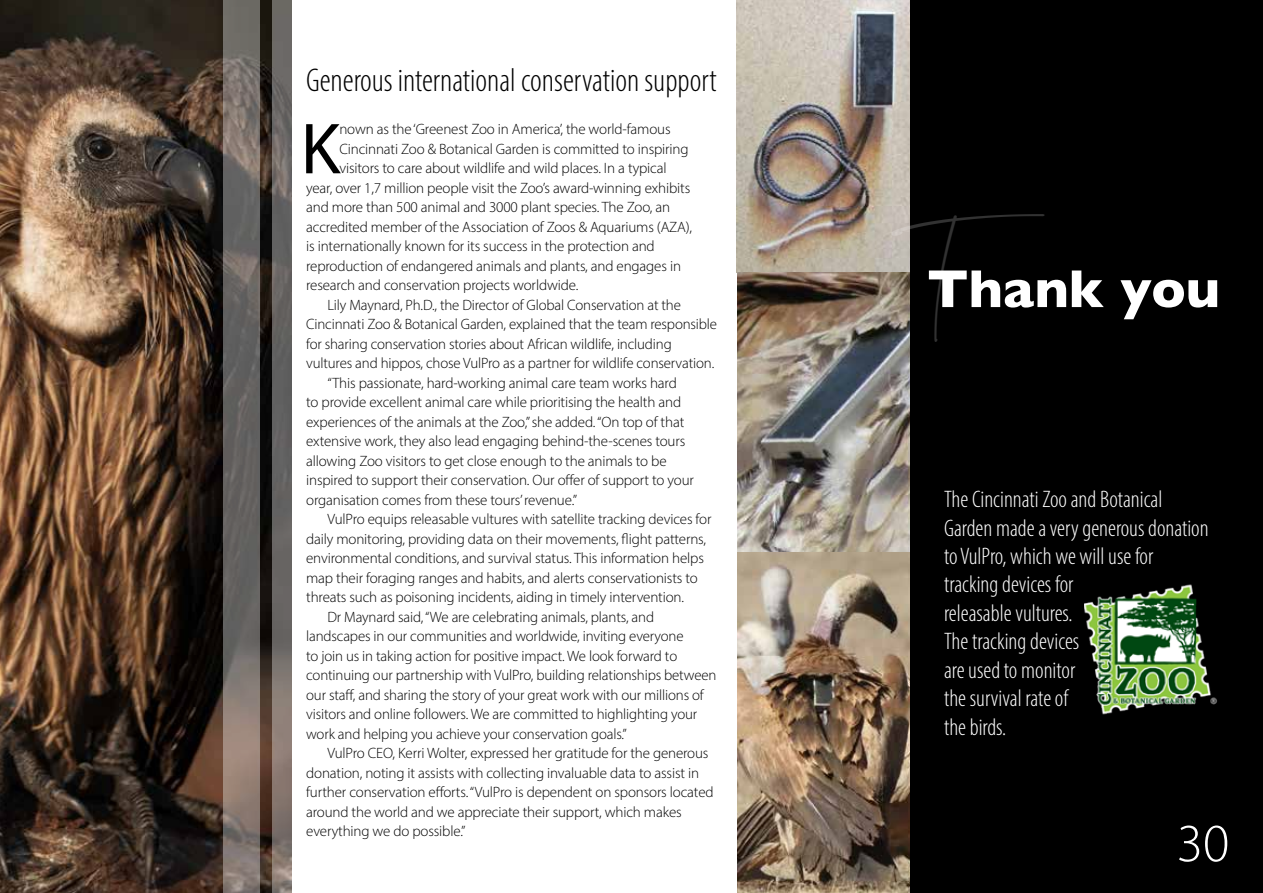
<style>
.page{position:relative;width:1263px;height:893px;background:#fff}
.page>*{position:absolute;margin:0;border:0;box-sizing:border-box;transform-origin:0 0}
.t1{font:72.9px "Myriad Pro";color:#000}
.t2{font:700 54px "Gill Sans";color:#fff}
.t3{font:300 54px "Myriad Pro";color:#fff}
.t4{font:300 condensed 33px "Myriad Pro";color:#000}
.t5{font:300 condensed 24px/28.5px "Myriad Pro";color:#fff}
.t6{font:300 15px "Myriad Pro";letter-spacing:-.01em;color:#000}
.s1{font-family:"Dalmatins";font-weight:400;font-size:40.95px}
</style>
<div class="page">
<img style="left:736px;top:0;width:174px;height:272px">
<img style="left:737px;top:272px;width:173px;height:281px">
<img style="left:737px;top:553px;width:173px;height:340px">
<div style="left:910px;top:0;width:353px;height:893px;background:#000"></div>
<img style="left:1084px;top:584px;width:133px;height:131px">
<img style="left:0;top:0;width:272px;height:893px">
<svg style="left:272px;top:0;width:20px;height:893px;background:#6f6a67"></svg>
<svg style="left:223px;top:0;width:36px;height:893px;background:#736c68"></svg>
<h3 class="t4" style="left:306px;top:61px;width:412px">Generous international conservation support</h3>
<h1 class="t1" style="left:301px;top:104px;width:41px">K</h1>
<p class="t6" style="left:339px;top:120px;width:333px">nown as the ‘Greenest Zoo in America’, the world-famous</p>
<p class="t6" style="left:339px;top:140px;width:351px">Cincinnati Zoo &amp; Botanical Garden is committed to inspiring</p>
<p class="t6" style="left:339px;top:159px;width:329px">visitors to care about wildlife and wild places. In a typical</p>
<p class="t6" style="left:306px;top:179px;width:386px">year, over 1,7 million people visit the Zoo’s award-winning exhibits</p>
<p class="t6" style="left:306px;top:198px;width:365px">and more than 500 animal and 3000 plant species. The Zoo, an</p>
<p class="t6" style="left:306px;top:218px;width:387px">accredited member of the Association of Zoos &amp; Aquariums (AZA),</p>
<p class="t6" style="left:306px;top:237px;width:350px">is internationally known for its success in the protection and</p>
<p class="t6" style="left:306px;top:257px;width:376px">reproduction of endangered animals and plants, and engages in</p>
<p class="t6" style="left:306px;top:276px;width:274px">research and conservation projects worldwide.</p>
<p class="t6" style="left:327px;top:296px;width:355px">Lily Maynard, Ph.D., the Director of Global Conservation at the</p>
<p class="t6" style="left:306px;top:315px;width:412px">Cincinnati Zoo &amp; Botanical Garden, explained that the team responsible</p>
<p class="t6" style="left:306px;top:335px;width:367px">for sharing conservation stories about African wildlife, including</p>
<p class="t6" style="left:306px;top:354px;width:410px">vultures and hippos, chose VulPro as a partner for wildlife conservation.</p>
<p class="t6" style="left:327px;top:374px;width:351px">“This passionate, hard-working animal care team works hard</p>
<p class="t6" style="left:306px;top:393px;width:376px">to provide excellent animal care while prioritising the health and</p>
<p class="t6" style="left:306px;top:413px;width:380px">experiences of the animals at the Zoo,” she added. “On top of that</p>
<p class="t6" style="left:306px;top:432px;width:381px">extensive work, they also lead engaging behind-the-scenes tours</p>
<p class="t6" style="left:306px;top:452px;width:362px">allowing Zoo visitors to get close enough to the animals to be</p>
<p class="t6" style="left:306px;top:471px;width:389px">inspired to support their conservation. Our offer of support to your</p>
<p class="t6" style="left:306px;top:491px;width:272px">organisation comes from these tours’ revenue.”</p>
<p class="t6" style="left:327px;top:510px;width:385px">VulPro equips releasable vultures with satellite tracking devices for</p>
<p class="t6" style="left:306px;top:530px;width:401px">daily monitoring, providing data on their movements, flight patterns,</p>
<p class="t6" style="left:306px;top:549px;width:399px">environmental conditions, and survival status. This information helps</p>
<p class="t6" style="left:306px;top:569px;width:393px">map their foraging ranges and habits, and alerts conservationists to</p>
<p class="t6" style="left:306px;top:588px;width:379px">threats such as poisoning incidents, aiding in timely intervention.</p>
<p class="t6" style="left:327px;top:608px;width:328px">Dr Maynard said, “We are celebrating animals, plants, and</p>
<p class="t6" style="left:306px;top:627px;width:379px">landscapes in our communities and worldwide, inviting everyone</p>
<p class="t6" style="left:306px;top:647px;width:373px">to join us in taking action for positive impact. We look forward to</p>
<p class="t6" style="left:306px;top:666px;width:412px">continuing our partnership with VulPro, building relationships between</p>
<p class="t6" style="left:306px;top:686px;width:399px">our staff, and sharing the story of your great work with our millions of</p>
<p class="t6" style="left:306px;top:705px;width:393px">visitors and online followers. We are committed to highlighting your</p>
<p class="t6" style="left:306px;top:725px;width:322px">work and helping you achieve your conservation goals.”</p>
<p class="t6" style="left:327px;top:744px;width:383px">VulPro CEO, Kerri Wolter, expressed her gratitude for the generous</p>
<p class="t6" style="left:306px;top:764px;width:394px">donation, noting it assists with collecting invaluable data to assist in</p>
<p class="t6" style="left:306px;top:783px;width:409px">further conservation efforts. “VulPro is dependent on sponsors located</p>
<p class="t6" style="left:306px;top:803px;width:377px">around the world and we appreciate their support, which makes</p>
<p class="t6" style="left:306px;top:822px;width:161px">everything we do possible.”</p>
<h2 class="t2" style="left:897px;top:246px;width:324px"><span class="s1">T</span>Thank you</h2>
<h3 class="t5" style="left:944px;top:485px;width:266px">The Cincinnati Zoo and Botanical<br>Garden made a very generous donation to VulPro, which we will use for tracking devices for<br>releasable vultures.<br>The tracking devices<br>are used to monitor<br>the survival rate of<br>the birds.</h3>
<h2 class="t3" style="left:1176px;top:811px;width:54px">30</h2>
</div>
